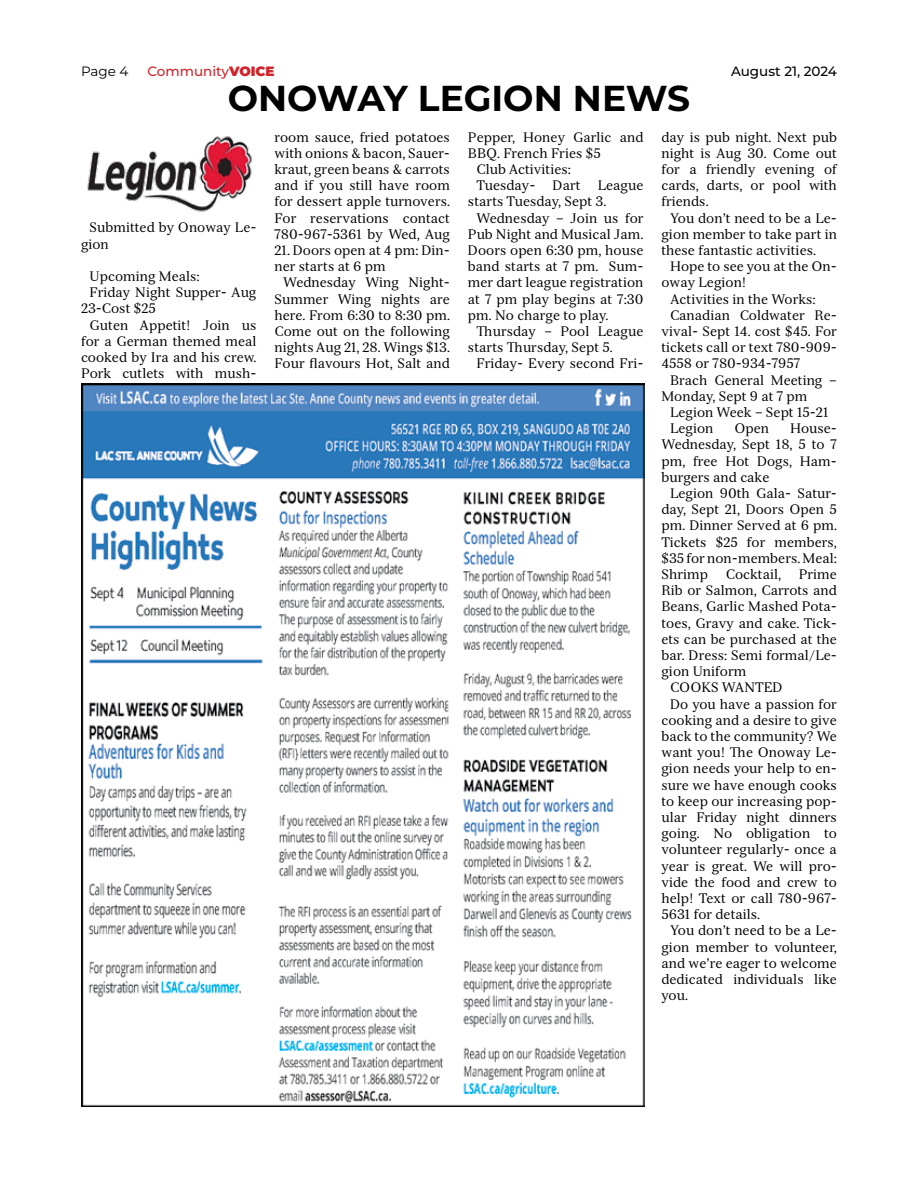
<style>
.page{position:relative;width:918px;height:1188px;background:#fff}
.page>*{position:absolute;margin:0;border:0;box-sizing:border-box;transform-origin:0 0}
.t1{font:700 36px "Montserrat";color:#000}
.t2{font:13.5px/16.2px "Serif 12 Beta";color:#000;text-align:justify}
.t3{font:500 13.5px "Montserrat";color:#d2232a}
.t4{font:500 13.5px "Montserrat";color:#000}
.t5{font:13.5px "Montserrat";color:#000}
.s1{font-weight:900}
</style>
<div class="page">
<img style="left:81px;top:383px;width:564px;height:724px">
<img style="left:87px;top:136px;width:166px;height:76px">
<p class="t5" style="left:81px;top:62px;width:49px">Page 4</p>
<p class="t3" style="left:147px;top:62px;width:129px">Community<span class="s1">VOICE</span></p>
<p class="t4" style="left:731px;top:62px;width:107px">August 21, 2024</p>
<h1 class="t1" style="left:228px;top:73px;width:464px">ONOWAY LEGION NEWS</h1>
<p class="t2" style="left:81px;top:220px;width:177px;text-indent:9px">Submitted by Onoway Le&shy;gion</p>
<p class="t2" style="left:90px;top:268px;width:112px">Upcoming Meals:</p>
<p class="t2" style="left:90px;top:284px;width:168px">Friday Night Supper- Aug</p>
<p class="t2" style="left:81px;top:301px;width:76px">23-Cost $25</p>
<p class="t2" style="left:90px;top:317px;width:168px">Guten Appetit! Join us</p>
<p class="t2" style="left:81px;top:333px;width:177px">for a German themed meal</p>
<p class="t2" style="left:81px;top:349px;width:177px">cooked by Ira and his crew.</p>
<p class="t2" style="left:81px;top:365px;width:177px">Pork cutlets with mush-</p>
<p class="t2" style="left:274px;top:129px;width:177px">room sauce, fried potatoes with onions &amp; bacon, Sauer&shy;kraut, green beans &amp; carrots and if you still have room for dessert apple turnovers.<br>For reservations contact 780-967-5361 by Wed, Aug</p>
<p class="t2" style="left:274px;top:242px;width:177px">21. Doors open at 4 pm: Din&shy;ner starts at 6 pm</p>
<p class="t2" style="left:274px;top:275px;width:177px;text-indent:9px">Wednesday Wing Night-Summer Wing nights are here. From 6:30 to 8:30 pm.<br>Come out on the following nights Aug 21, 28. Wings $13.<br>Four flavours Hot, Salt and</p>
<p class="t2" style="left:468px;top:129px;width:177px">Pepper, Honey Garlic and</p>
<p class="t2" style="left:468px;top:145px;width:134px">BBQ. French Fries $5</p>
<p class="t2" style="left:477px;top:161px;width:96px">Club Activities:</p>
<p class="t2" style="left:477px;top:177px;width:60px">Tuesday-</p>
<p class="t2" style="left:553px;top:177px;width:30px">Dart</p>
<p class="t2" style="left:468px;top:177px;width:177px;text-indent:130px">League starts Tuesday, Sept 3.</p>
<p class="t2" style="left:468px;top:210px;width:177px;text-indent:9px">Wednesday – Join us for Pub Night and Musical Jam.<br>Doors open 6:30 pm, house band starts at 7 pm. Sum&shy;mer dart league registration at 7 pm play begins at 7:30 pm. No charge to play.</p>
<p class="t2" style="left:468px;top:323px;width:177px;text-indent:9px">Thursday – Pool League starts Thursday, Sept 5.</p>
<p class="t2" style="left:477px;top:356px;width:168px">Friday- Every second Fri-</p>
<p class="t2" style="left:661px;top:129px;width:177px">day is pub night. Next pub night is Aug 30. Come out for a friendly evening of cards, darts, or pool with friends.</p>
<p class="t2" style="left:661px;top:210px;width:177px;text-indent:9px">You don’t need to be a Le&shy;gion member to take part in these fantastic activities.</p>
<p class="t2" style="left:670px;top:258px;width:168px">Hope to see you at the On-</p>
<p class="t2" style="left:661px;top:275px;width:86px">oway Legion!</p>
<p class="t2" style="left:670px;top:291px;width:147px">Activities in the Works:</p>
<p class="t2" style="left:670px;top:307px;width:168px">Canadian Coldwater Re-</p>
<p class="t2" style="left:661px;top:323px;width:177px">vival- Sept 14. cost $45. For</p>
<p class="t2" style="left:661px;top:339px;width:177px">tickets call or text 780-909-</p>
<p class="t2" style="left:661px;top:356px;width:140px">4558 or 780-934-7957</p>
<p class="t2" style="left:670px;top:372px;width:168px">Brach General Meeting –</p>
<p class="t2" style="left:661px;top:388px;width:148px">Monday, Sept 9 at 7 pm</p>
<p class="t2" style="left:670px;top:404px;width:160px">Legion Week – Sept 15-21</p>
<p class="t2" style="left:670px;top:420px;width:45px">Legion</p>
<p class="t2" style="left:734px;top:420px;width:36px">Open</p>
<p class="t2" style="left:661px;top:420px;width:177px;text-indent:129px">House-Wednesday, Sept 18, 5 to 7 pm, free Hot Dogs, Ham&shy;burgers and cake</p>
<p class="t2" style="left:661px;top:485px;width:177px;text-indent:9px">Legion 90th Gala- Satur&shy;day, Sept 21, Doors Open 5 pm. Dinner Served at 6 pm.<br>Tickets $25 for members, $35 for non-members. Meal:<br>Shrimp</p>
<p class="t2" style="left:726px;top:566px;width:57px">Cocktail,</p>
<p class="t2" style="left:799px;top:566px;width:40px">Prime</p>
<p class="t2" style="left:661px;top:582px;width:177px">Rib or Salmon, Carrots and</p>
<p class="t2" style="left:661px;top:599px;width:177px">Beans, Garlic Mashed Pota-</p>
<p class="t2" style="left:661px;top:615px;width:177px">toes, Gravy and cake. Tick-</p>
<p class="t2" style="left:661px;top:631px;width:177px">ets can be purchased at the</p>
<p class="t2" style="left:661px;top:647px;width:177px">bar. Dress: Semi formal/Le-</p>
<p class="t2" style="left:661px;top:663px;width:86px">gion Uniform</p>
<p class="t2" style="left:670px;top:680px;width:114px">COOKS WANTED</p>
<p class="t2" style="left:670px;top:696px;width:168px">Do you have a passion for</p>
<p class="t2" style="left:661px;top:712px;width:177px">cooking and a desire to give</p>
<p class="t2" style="left:661px;top:728px;width:177px">back to the community? We</p>
<p class="t2" style="left:661px;top:744px;width:177px">want you! The Onoway Le-</p>
<p class="t2" style="left:661px;top:761px;width:177px">gion needs your help to en-</p>
<p class="t2" style="left:661px;top:777px;width:177px">sure we have enough cooks</p>
<p class="t2" style="left:661px;top:793px;width:177px">to keep our increasing pop-</p>
<p class="t2" style="left:661px;top:809px;width:177px">ular Friday night dinners</p>
<p class="t2" style="left:661px;top:825px;width:177px">going. No obligation to</p>
<p class="t2" style="left:661px;top:842px;width:177px">volunteer regularly- once a</p>
<p class="t2" style="left:661px;top:858px;width:177px">year is great. We will pro-</p>
<p class="t2" style="left:661px;top:874px;width:177px">vide the food and crew to</p>
<p class="t2" style="left:661px;top:890px;width:177px">help! Text or call 780-967-</p>
<p class="t2" style="left:661px;top:906px;width:100px">5631 for details.</p>
<p class="t2" style="left:670px;top:923px;width:168px">You don’t need to be a Le-</p>
<p class="t2" style="left:661px;top:939px;width:177px">gion member to volunteer,</p>
<p class="t2" style="left:661px;top:955px;width:177px">and we’re eager to welcome</p>
<p class="t2" style="left:661px;top:971px;width:177px">dedicated individuals like</p>
<p class="t2" style="left:661px;top:987px;width:28px">you.</p>
</div>
